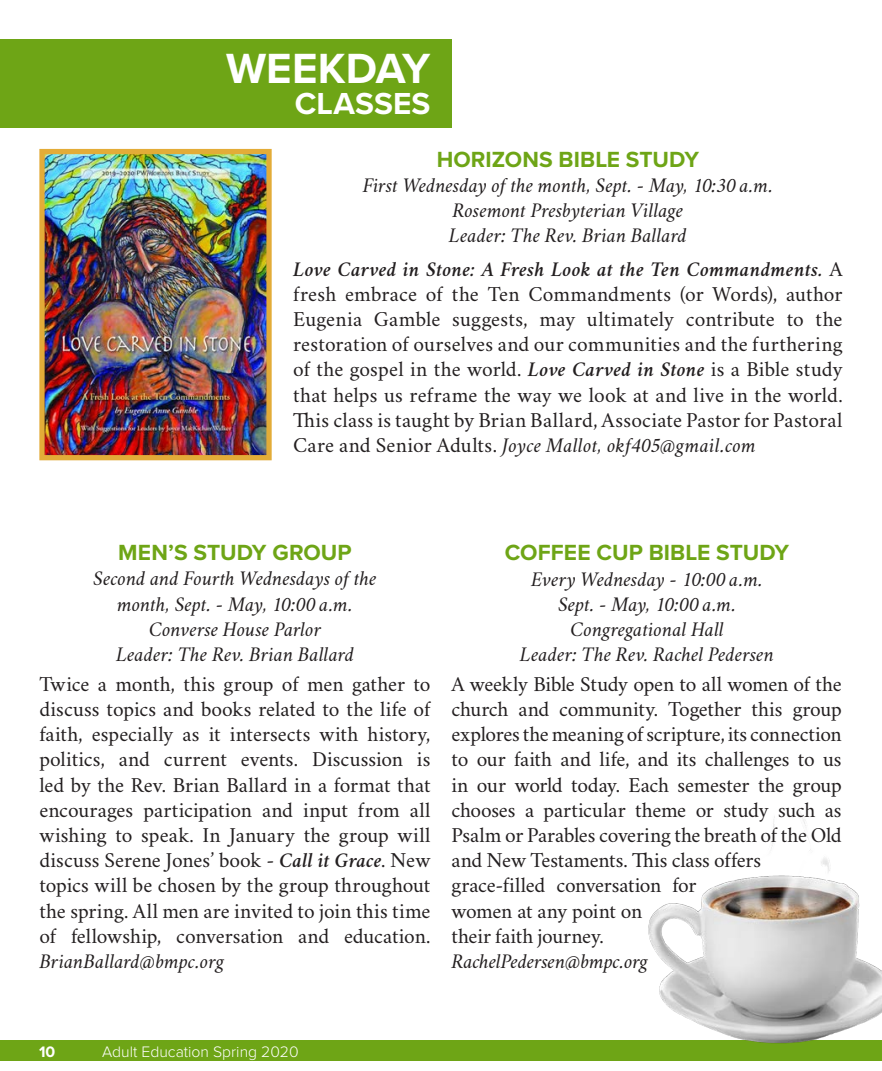
<style>
.page{position:relative;width:882px;height:1071px;background:#fff}
.page>*{position:absolute;margin:0;border:0;box-sizing:border-box;transform-origin:0 0}
.Body_Text{font:700 43.75px "Proxima Nova";letter-spacing:-.005em;color:#fff}
.Body_Text-2{font:700 31.5px "Proxima Nova";letter-spacing:.005em;color:#fff}
.Body_Text-3{font:700 22.75px "Proxima Nova";letter-spacing:.005em;color:#6ea516}
.Body_Text-4{font:21px/25.2px "Crimson";letter-spacing:-.01em;color:#231f20;text-align:justify}
.Body_Text-5{font:italic 21px/25.2px "Crimson";letter-spacing:-.005em;color:#231f20;text-align:center}
.t1{font:300 15.75px "Proxima Nova";color:#fff}
.t2{font:700 15.75px "Proxima Nova";color:#fff}
.s1{font-weight:600;font-style:italic}
.s2{font-style:italic}
</style>
<div class="page">
<div style="left:0;top:1040px;width:882px;height:21px;background:#6ea516"></div>
<div style="left:0;top:39px;width:452px;height:89px;background:#6ea516"></div>
<img style="left:45px;top:155px;width:221px;height:299px">
<div style="left:39px;top:149px;width:233px;height:311px;border:5px solid #e3ac38"></div>
<img style="left:648px;top:816px;width:234px;height:228px">
<p class="Body_Text" style="left:226px;top:36px;width:206px">WEEKDAY</p>
<p class="Body_Text-2" style="left:295px;top:80px;width:137px">CLASSES</p>
<p class="Body_Text-3" style="left:437px;top:142px;width:264px">HORIZONS BIBLE STUDY</p>
<p class="Body_Text-5" style="left:363px;top:172px;width:412px">First Wednesday of the month, Sept. - May, 10:30 a.m.</p>
<p class="Body_Text-5" style="left:453px;top:198px;width:232px">Rosemont Presbyterian Village</p>
<p class="Body_Text-5" style="left:449px;top:223px;width:239px">Leader: The Rev. Brian Ballard</p>
<p class="Body_Text-4" style="left:293px;top:255px;width:551px"><span class="s1">Love Carved in Stone: A Fresh Look at the Ten Commandments.</span> A fresh embrace of the Ten Commandments (or Words), author Eugenia Gamble suggests, may ultimately contribute to the restoration of ourselves and our communities and the furthering of the gospel in the world. <span class="s1">Love Carved in Stone</span> is a Bible study that helps us reframe the way we look at and live in the world.<br>This class is taught by Brian Ballard, Associate Pastor for Pastoral Care and Senior Adults. <span class="s2">Joyce Mallot, okf405@gmail.com</span></p>
<p class="Body_Text-3" style="left:118px;top:536px;width:235px">MEN’S STUDY GROUP</p>
<p class="Body_Text-5" style="left:93px;top:566px;width:285px">Second and Fourth Wednesdays of the month, Sept. - May, 10:00 a.m.</p>
<p class="Body_Text-5" style="left:149px;top:616px;width:174px">Converse House Parlor</p>
<p class="Body_Text-5" style="left:116px;top:641px;width:239px">Leader: The Rev. Brian Ballard</p>
<p class="Body_Text-3" style="left:505px;top:536px;width:286px">COFFEE CUP BIBLE STUDY</p>
<p class="Body_Text-5" style="left:531px;top:566px;width:233px">Every Wednesday - 10:00 a.m.</p>
<p class="Body_Text-5" style="left:558px;top:591px;width:180px">Sept. - May, 10:00 a.m.</p>
<p class="Body_Text-5" style="left:570px;top:616px;width:155px">Congregational Hall</p>
<p class="Body_Text-5" style="left:520px;top:642px;width:256px">Leader: The Rev. Rachel Pedersen</p>
<p class="Body_Text-4" style="left:39px;top:670px;width:393px">Twice a month, this group of men gather to discuss topics and books related to the life of faith, especially as it intersects with history, politics, and current events. Discussion is led by the Rev. Brian Ballard in a format that encourages participation and input from all wishing to speak. In January the group will discuss Serene Jones’ book - <span class="s1">Call it Grace</span>. New topics will be chosen by the group throughout the spring. All men are invited to join this time of fellowship, conversation and education.<br><span class="s2">BrianBallard@bmpc.org</span></p>
<p class="Body_Text-4" style="left:452px;top:670px;width:392px;text-align:left">A weekly Bible Study open to all women of the church and community. Together this group explores the meaning of scripture, its connection to our faith and life, and its challenges to us in our world today. Each semester the group chooses a particular theme or study such as Psalm or Parables covering the breath of the Old and New Testaments. This class offers grace-filled conversation for<br>women at any point on<br>their faith journey.</p>
<p class="Body_Text-5" style="left:452px;top:948px;width:198px">RachelPedersen@bmpc.org</p>
<p class="t2" style="left:39px;top:1040px;width:18px">10</p>
<p class="t1" style="left:102px;top:1040px;width:198px">Adult Education Spring 2020</p>
</div>
